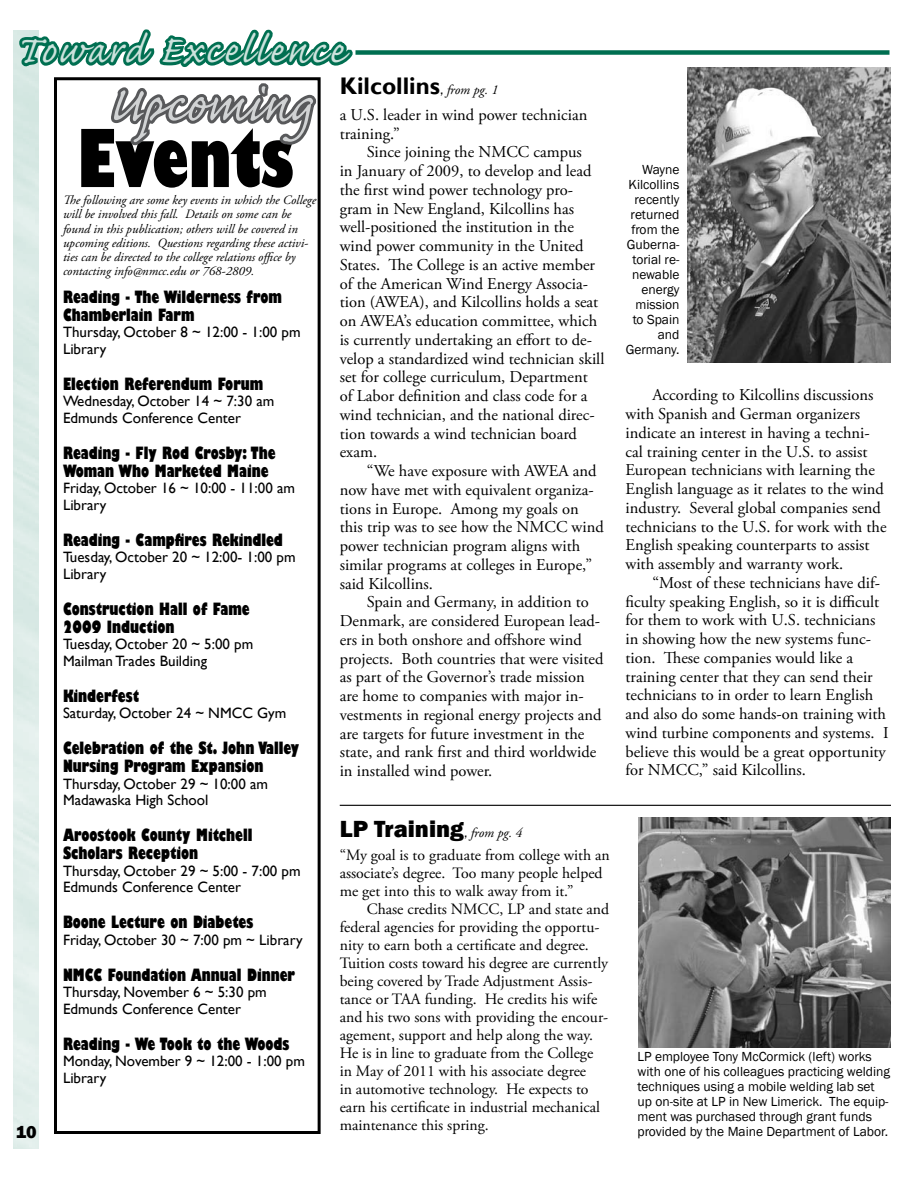
<style>
.page{position:relative;width:918px;height:1188px;background:#fff}
.page>*{position:absolute;margin:0;border:0;box-sizing:border-box;transform-origin:0 0}
.t1{font:800 condensed 78px "Gill Sans";color:#000}
.t2{font:63px "Caflisch Script Pro";letter-spacing:.005em;color:#d1d3d4}
.t3{font:49.5px "Caflisch Script Pro";letter-spacing:.05em;color:#cce2dc}
.t4{font:800 24px "Franklin Gothic";color:#000}
.t5{font:700 24px "Gill Sans";color:#000}
.t6{font:800 18px "Franklin Gothic";color:#000}
.t7{font:16.5px/18.8px "Adobe Garamond Pro";color:#000}
.t8{font:800 condensed 16.5px/18px "Gill Sans";color:#000}
.t9{font:15.75px/18px "Adobe Garamond Pro";color:#000}
.t10{font:15px/16.5px "Gill Sans";color:#000}
.t11{font:13.5px/15px "Franklin Gothic";color:#000}
.t12{font:italic 12.75px/14.2px "Adobe Garamond Pro";color:#000}
.s1{font-family:"Franklin Gothic";font-weight:400;font-size:13.5px}
.s2{font-family:"Adobe Garamond Pro";font-weight:400;font-style:italic;font-size:13.5px}
.s3{font-weight:400;font-size:13.5px}
</style>
<div class="page">
<div style="left:356px;top:50px;width:534px;height:5px;background:#006f51"></div>
<hr style="left:340px;top:805px;width:551px;height:1px;background:#000">
<img style="left:638px;top:818px;width:253px;height:229px">
<img style="left:687px;top:68px;width:204px;height:294px">
<svg style="left:17px;top:29px;width:336px;height:119px"></svg>
<div style="left:54px;top:77px;width:267px;height:1057px;border:3px solid #000"></div>
<h3 class="t3" style="left:15px;top:25px;width:330px">Toward Excellence</h3>
<p class="t6" style="left:16px;top:1121px;width:22px">10</p>
<h2 class="t2" style="left:108px;top:72px;width:205px">Upcoming</h2>
<h1 class="t1" style="left:77px;top:110px;width:218px">Events</h1>
<p class="t12" style="left:63px;top:193px;width:255px">The following are some key events in which the College will be involved this fall. Details on some can be found in this publication; others will be covered in upcoming editions. Questions regarding these activi&shy;ties can be directed to the college relations office by contacting info@nmcc.edu or 768-2809.</p>
<p class="t8" style="left:63px;top:289px;width:220px">Reading - The Wilderness from<br>Chamberlain Farm</p>
<p class="t10" style="left:63px;top:324px;width:239px">Thursday, October 8 ~ 12:00 - 1:00 pm<br>Library</p>
<p class="t8" style="left:63px;top:376px;width:202px">Election Referendum Forum</p>
<p class="t10" style="left:63px;top:393px;width:213px">Wednesday, October 14 ~ 7:30 am<br>Edmunds Conference Center</p>
<p class="t8" style="left:63px;top:445px;width:214px">Reading - Fly Rod Crosby: The<br>Woman Who Marketed Maine</p>
<p class="t10" style="left:63px;top:480px;width:234px">Friday, October 16 ~ 10:00 - 11:00 am<br>Library</p>
<p class="t8" style="left:63px;top:532px;width:221px">Reading - Campfires Rekindled</p>
<p class="t10" style="left:63px;top:549px;width:234px">Tuesday, October 20 ~ 12:00- 1:00 pm<br>Library</p>
<p class="t8" style="left:63px;top:601px;width:188px">Construction Hall of Fame<br>2009 Induction</p>
<p class="t10" style="left:63px;top:636px;width:192px">Tuesday, October 20 ~ 5:00 pm<br>Mailman Trades Building</p>
<p class="t8" style="left:63px;top:688px;width:77px">Kinderfest</p>
<p class="t10" style="left:63px;top:705px;width:225px">Saturday, October 24 ~ NMCC Gym</p>
<p class="t8" style="left:63px;top:740px;width:237px">Celebration of the St. John Valley<br>Nursing Program Expansion</p>
<p class="t10" style="left:63px;top:776px;width:207px">Thursday, October 29 ~ 10:00 am<br>Madawaska High School</p>
<p class="t8" style="left:63px;top:827px;width:191px">Aroostook County Mitchell<br>Scholars Reception</p>
<p class="t10" style="left:63px;top:863px;width:239px">Thursday, October 29 ~ 5:00 - 7:00 pm<br>Edmunds Conference Center</p>
<p class="t8" style="left:63px;top:914px;width:192px">Boone Lecture on Diabetes</p>
<p class="t10" style="left:63px;top:932px;width:241px">Friday, October 30 ~ 7:00 pm ~ Library</p>
<p class="t8" style="left:63px;top:967px;width:234px">NMCC Foundation Annual Dinner</p>
<p class="t10" style="left:63px;top:984px;width:205px">Thursday, November 6 ~ 5:30 pm<br>Edmunds Conference Center</p>
<p class="t8" style="left:63px;top:1036px;width:228px">Reading - We Took to the Woods</p>
<p class="t10" style="left:63px;top:1053px;width:243px">Monday, November 9 ~ 12:00 - 1:00 pm<br>Library</p>
<h3 class="t5" style="left:340px;top:71px;width:160px">Kilcollins<span class="s1">,</span> <span class="s2">from pg. 1</span></h3>
<p class="t7" style="left:340px;top:106px;width:249px">a U.S. leader in wind power technician training.”</p>
<p class="t7" style="left:340px;top:143px;width:266px;text-indent:27px">Since joining the NMCC campus<br>in January of 2009, to develop and lead the first wind power technology pro&shy;gram in New England, Kilcollins has well-positioned the institution in the wind power community in the United States. The College is an active member of the American Wind Energy Associa&shy;tion (AWEA), and Kilcollins holds a seat on AWEA’s education committee, which is currently undertaking an effort to de&shy;velop a standardized wind technician skill set for college curriculum, Department of Labor definition and class code for a wind technician, and the national direc&shy;tion towards a wind technician board exam.</p>
<p class="t7" style="left:340px;top:462px;width:266px;text-indent:27px">“We have exposure with AWEA and now have met with equivalent organiza&shy;tions in Europe. Among my goals on this trip was to see how the NMCC wind power technician program aligns with similar programs at colleges in Europe,” said Kilcollins.</p>
<p class="t7" style="left:340px;top:593px;width:265px;text-indent:27px">Spain and Germany, in addition to Denmark, are considered European lead&shy;ers in both onshore and offshore wind projects. Both countries that were visited as part of the Governor’s trade mission are home to companies with major in&shy;vestments in regional energy projects and are targets for future investment in the state, and rank first and third worldwide in installed wind power.</p>
<h3 class="t4" style="left:340px;top:813px;width:184px">LP Training<span class="s3">,</span> <span class="s2">from pg. 4</span></h3>
<p class="t9" style="left:340px;top:846px;width:272px">“My goal is to graduate from college with an associate’s degree. Too many people helped me get into this to walk away from it.”</p>
<p class="t9" style="left:340px;top:900px;width:271px;text-indent:27px">Chase credits NMCC, LP and state and federal agencies for providing the opportu&shy;nity to earn both a certificate and degree.<br>Tuition costs toward his degree are currently being covered by Trade Adjustment Assis&shy;tance or TAA funding. He credits his wife and his two sons with providing the encour&shy;agement, support and help along the way.<br>He is in line to graduate from the College in May of 2011 with his associate degree<br>in automotive technology. He expects to earn his certificate in industrial mechanical maintenance this spring.</p>
<p class="t11" style="left:626px;top:162px;width:55px;text-align:right">Wayne<br>Kilcollins recently returned from the<br>Guberna&shy;torial re&shy;newable energy mission to Spain and<br>Germany.</p>
<p class="t7" style="left:625px;top:386px;width:263px;text-indent:27px">According to Kilcollins discussions with Spanish and German organizers indicate an interest in having a techni&shy;cal training center in the U.S. to assist European technicians with learning the English language as it relates to the wind industry. Several global companies send technicians to the U.S. for work with the English speaking counterparts to assist with assembly and warranty work.</p>
<p class="t7" style="left:625px;top:574px;width:265px;text-indent:27px">“Most of these technicians have dif&shy;ficulty speaking English, so it is difficult for them to work with U.S. technicians in showing how the new systems func&shy;tion. These companies would like a training center that they can send their technicians to in order to learn English and also do some hands-on training with wind turbine components and systems. I believe this would be a great opportunity for NMCC,” said Kilcollins.</p>
<p class="t11" style="left:638px;top:1049px;width:254px">LP employee Tony McCormick (left) works with one of his colleagues practicing welding techniques using a mobile welding lab set up on-site at LP in New Limerick. The equip&shy;ment was purchased through grant funds provided by the Maine Department of Labor.</p>
</div>
